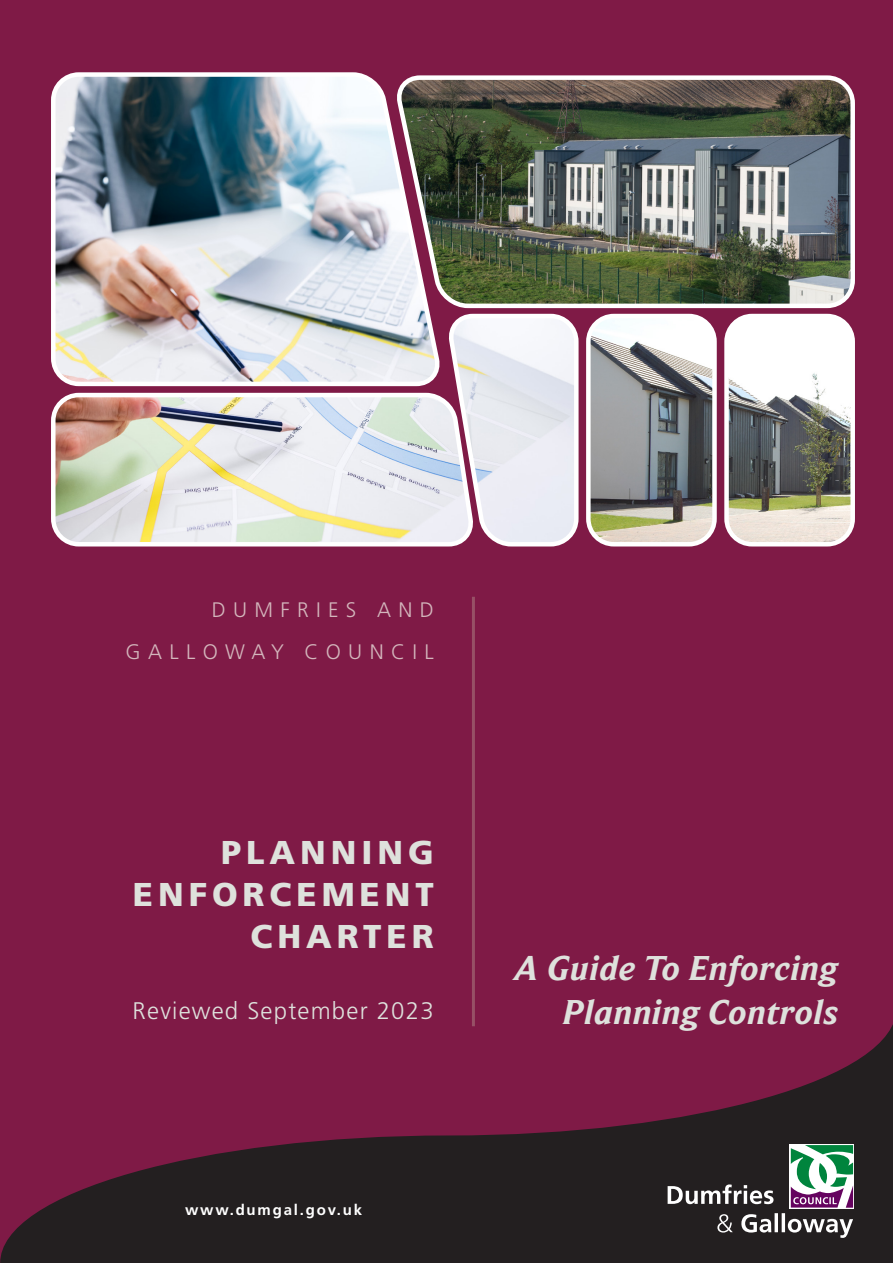
<style>
.page{position:relative;width:893px;height:1263px;background:#7f1a46}
.page>*{position:absolute;margin:0;border:0;box-sizing:border-box;transform-origin:0 0}
.t1{font:italic 700 36px/43.2px "Beaufort Pro";letter-spacing:.01em;color:#dee1dc;text-align:right}
.t2{font:900 33px/42px "Frutiger LT Pro";letter-spacing:.15em;color:#dee1dc;text-align:right}
.t3{font:300 24px "Frutiger LT Pro";letter-spacing:.05em;color:#dee1dc}
.t4{font:300 21px "Frutiger LT Pro";letter-spacing:.35em;color:#d3b6bc}
.t5{font:700 15px "Frutiger LT Pro";letter-spacing:.12em;color:#fff}
</style>
<div class="page">
<svg style="left:0;top:1024px;width:893px;height:239px"></svg>
<hr style="left:472px;top:597px;width:3px;height:429px;background:#975066">
<svg style="left:586px;top:313px;width:269px;height:234px"></svg>
<img style="left:51px;top:72px;width:528px;height:475px">
<img style="left:397px;top:73px;width:458px;height:237px">
<svg style="left:790px;top:1144px;width:64px;height:65px"></svg>
<svg style="left:668px;top:1145px;width:185px;height:93px"></svg>
<p class="t4" style="left:212px;top:597px;width:224px">DUMFRIES AND</p>
<p class="t4" style="left:125px;top:639px;width:310px">GALLOWAY COUNCIL</p>
<p class="t2" style="left:133px;top:831px;width:302px">PLANNING<br>ENFORCEMENT<br>CHARTER</p>
<p class="t3" style="left:133px;top:997px;width:303px">Reviewed September 2023</p>
<p class="t5" style="left:185px;top:1200px;width:178px">www.dumgal.gov.uk</p>
<p class="t1" style="left:514px;top:946px;width:326px">A Guide To Enforcing<br>Planning Controls</p>
</div>
